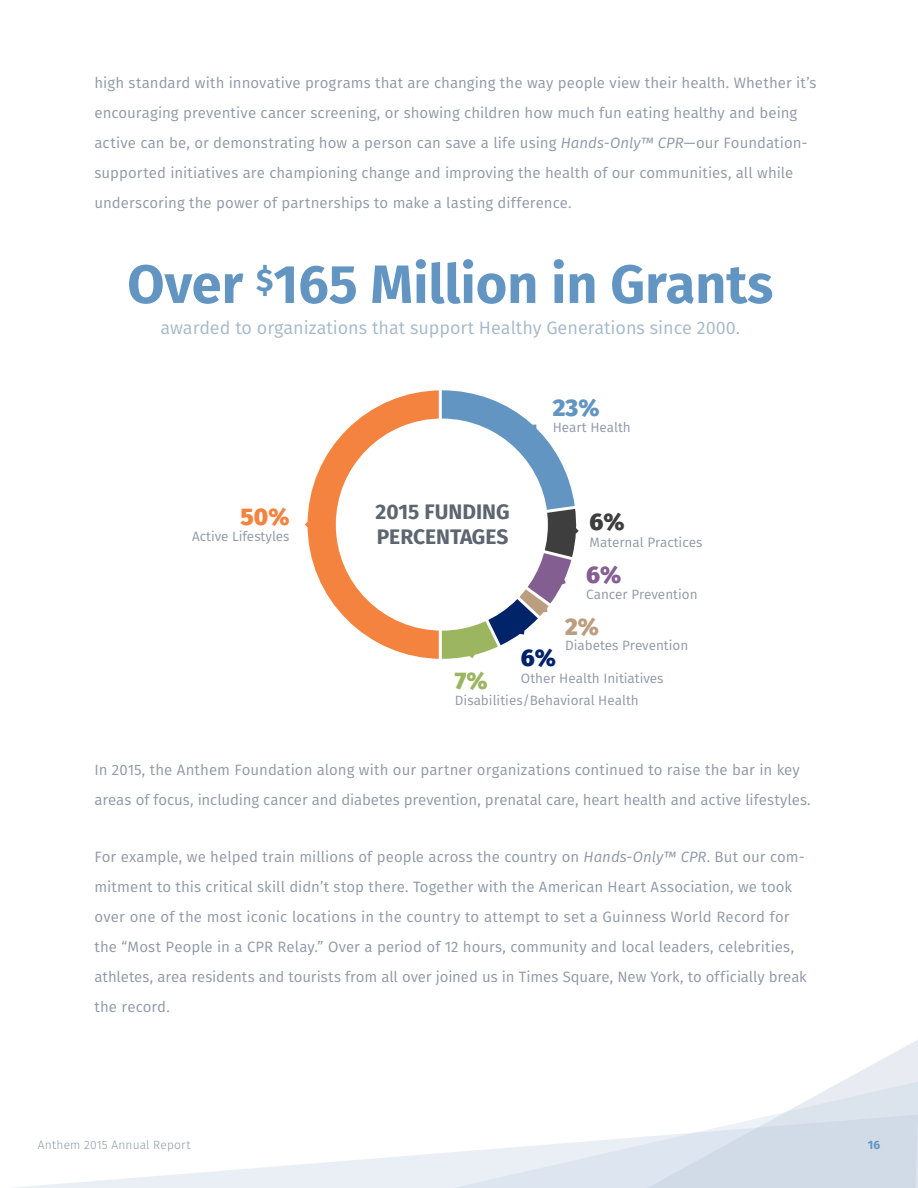
<style>
.page{position:relative;width:918px;height:1188px;background:#fff}
.page>*{position:absolute;margin:0;border:0;box-sizing:border-box;transform-origin:0 0}
.t1{font:700 54px "Fira Sans";color:#6295c1}
.t2{font:800 24px/51.8px "Fira Sans";color:#835f91}
.t3{font:800 24px "Fira Sans";color:#f3833e}
.t4{font:800 24px "Fira Sans";color:#6295c1}
.t5{font:800 24px "Fira Sans";color:#3d3e3d}
.t6{font:800 24px "Fira Sans";color:#002369}
.t7{font:800 24px "Fira Sans";color:#9bb560}
.t8{font:700 21px "Fira Sans";color:#5d6570}
.t9{font:18px "Fira Sans";color:#a5b9c9}
.Body{font:15px/30px "Fira Sans";color:#8f98a6}
.t10{font:13.5px/22.8px "Fira Sans";color:#8f98a6}
.t11{font:300 12px "Fira Sans";letter-spacing:.01em;color:#8f98a6}
.t12{font:700 12px "Fira Sans";color:#6195c1}
.s1{font-style:italic}
.s2{color:#bb9d80}
</style>
<div class="page">
<svg style="left:13px;top:1137px;width:630px;height:51px"></svg>
<svg style="left:643px;top:1040px;width:275px;height:148px"></svg>
<svg style="left:305px;top:390px;width:274px;height:269px"></svg>
<p class="Body" style="left:94px;top:68px;width:724px">high standard with innovative programs that are changing the way people view their health. Whether it’s encouraging preventive cancer screening, or showing children how much fun eating healthy and being active can be, or demonstrating how a person can save a life using <span class="s1">Hands-Only™ CPR</span>—our Foundation&shy;supported initiatives are championing change and improving the health of our communities, all while underscoring the power of partnerships to make a lasting difference.</p>
<p class="t1" style="left:127px;top:246px;width:647px">Over <sup>$</sup>165 Million in Grants</p>
<p class="t9" style="left:161px;top:315px;width:581px">awarded to organizations that support Healthy Generations since 2000.</p>
<p class="t4" style="left:553px;top:390px;width:48px">23%</p>
<p class="t10" style="left:553px;top:416px;width:80px">Heart Health</p>
<p class="t8" style="left:376px;top:497px;width:136px">2015 FUNDING</p>
<p class="t3" style="left:241px;top:499px;width:50px">50%</p>
<p class="t5" style="left:589px;top:505px;width:37px">6%</p>
<p class="t2" style="left:565px;top:549px;width:58px;text-indent:21px">6%<br><span class="s2">2%</span></p>
<p class="t6" style="left:521px;top:641px;width:37px">6%</p>
<p class="t7" style="left:455px;top:664px;width:34px">7%</p>
<p class="t10" style="left:192px;top:525px;width:99px">Active Lifestyles</p>
<p class="t8" style="left:377px;top:522px;width:133px">PERCENTAGES</p>
<p class="t10" style="left:589px;top:531px;width:114px">Maternal Practices</p>
<p class="t10" style="left:586px;top:583px;width:113px">Cancer Prevention</p>
<p class="t10" style="left:565px;top:634px;width:125px">Diabetes Prevention</p>
<p class="t10" style="left:455px;top:667px;width:210px;text-indent:66px">Other Health Initiatives<br>Disabilities/Behavioral Health</p>
<p class="Body" style="left:94px;top:755px;width:718px">In 2015, the Anthem Foundation along with our partner organizations continued to raise the bar in key areas of focus, including cancer and diabetes prevention, prenatal care, heart health and active lifestyles.</p>
<p class="Body" style="left:94px;top:842px;width:714px">For example, we helped train millions of people across the country on <span class="s1">Hands-Only™ CPR</span>. But our com&shy;mitment to this critical skill didn’t stop there. Together with the American Heart Association, we took over one of the most iconic locations in the country to attempt to set a Guinness World Record for the “Most People in a CPR Relay.” Over a period of 12 hours, community and local leaders, celebrities, athletes, area residents and tourists from all over joined us in Times Square, New York, to officially break the record.</p>
<p class="t11" style="left:38px;top:1136px;width:154px">Anthem 2015 Annual Report</p>
<p class="t12" style="left:868px;top:1136px;width:14px">16</p>
</div>
